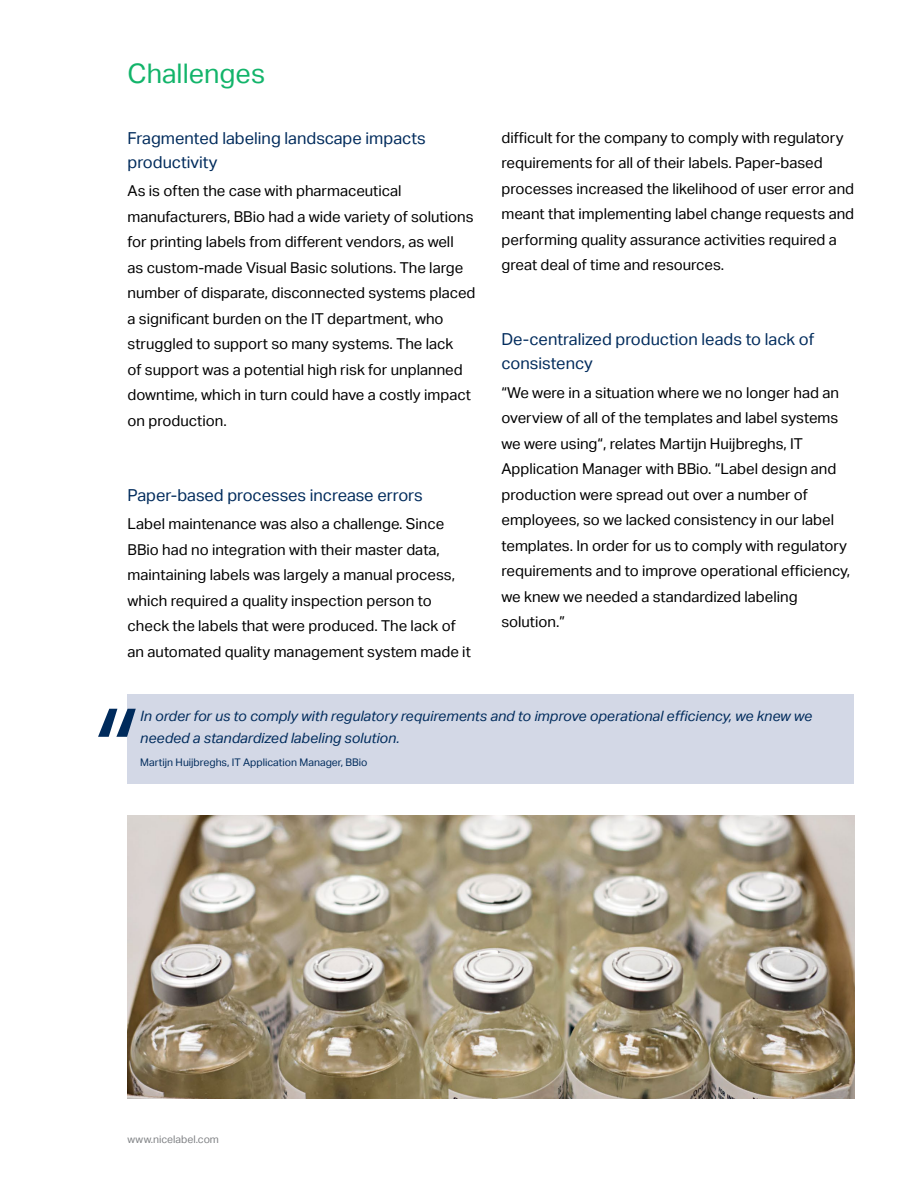
<style>
.page{position:relative;width:918px;height:1188px;background:#fff}
.page>*{position:absolute;margin:0;border:0;box-sizing:border-box;transform-origin:0 0}
.t1{font:27px "Aktiv Grotesk";color:#12b46a}
.t2{font:16.5px/24px "Aktiv Grotesk";color:#002b5c}
.t3{font:15px/25.5px "Aktiv Grotesk";color:#000}
.t4{font:italic 14.25px/22.5px "Aktiv Grotesk";color:#002b5c}
.t5{font:10.5px "Aktiv Grotesk";color:#002b5c}
.t6{font:10.5px "Aktiv Grotesk";color:#808285}
</style>
<div class="page">
<div style="left:128px;top:695px;width:726px;height:89px;background:#d3d8e6"></div>
<svg style="left:98px;top:709px;width:38px;height:28px"></svg>
<img style="left:128px;top:815px;width:726px;height:284px">
<h1 class="t1" style="left:128px;top:58px;width:139px">Challenges</h1>
<p class="t2" style="left:128px;top:126px;width:300px">Fragmented labeling landscape impacts productivity</p>
<p class="t3" style="left:128px;top:178px;width:349px">As is often the case with pharmaceutical manufacturers, BBio had a wide variety of solutions for printing labels from different vendors, as well<br>as custom-made Visual Basic solutions. The large number of disparate, disconnected systems placed a significant burden on the IT department, who struggled to support so many systems. The lack<br>of support was a potential high risk for unplanned downtime, which in turn could have a costly impact on production.</p>
<p class="t2" style="left:128px;top:483px;width:297px">Paper-based processes increase errors</p>
<p class="t3" style="left:128px;top:511px;width:345px">Label maintenance was also a challenge. Since BBio had no integration with their master data, maintaining labels was largely a manual process, which required a quality inspection person to check the labels that were produced. The lack of an automated quality management system made it</p>
<p class="t3" style="left:502px;top:125px;width:354px">difficult for the company to comply with regulatory requirements for all of their labels. Paper-based processes increased the likelihood of user error and meant that implementing label change requests and performing quality assurance activities required a great deal of time and resources.</p>
<p class="t2" style="left:502px;top:327px;width:314px">De-centralized production leads to lack of consistency</p>
<p class="t3" style="left:502px;top:380px;width:350px">“We were in a situation where we no longer had an overview of all of the templates and label systems we were using“, relates Martijn Huijbreghs, IT Application Manager with BBio. “Label design and production were spread out over a number of employees, so we lacked consistency in our label templates. In order for us to comply with regulatory requirements and to improve operational efficiency, we knew we needed a standardized labeling solution.”</p>
<p class="t4" style="left:140px;top:704px;width:673px">In order for us to comply with regulatory requirements and to improve operational efficiency, we knew we needed a standardized labeling solution.</p>
<p class="t5" style="left:140px;top:756px;width:229px">Martijn Huijbreghs, IT Application Manager, BBio</p>
<p class="t6" style="left:128px;top:1133px;width:93px">www.nicelabel.com</p>
</div>
